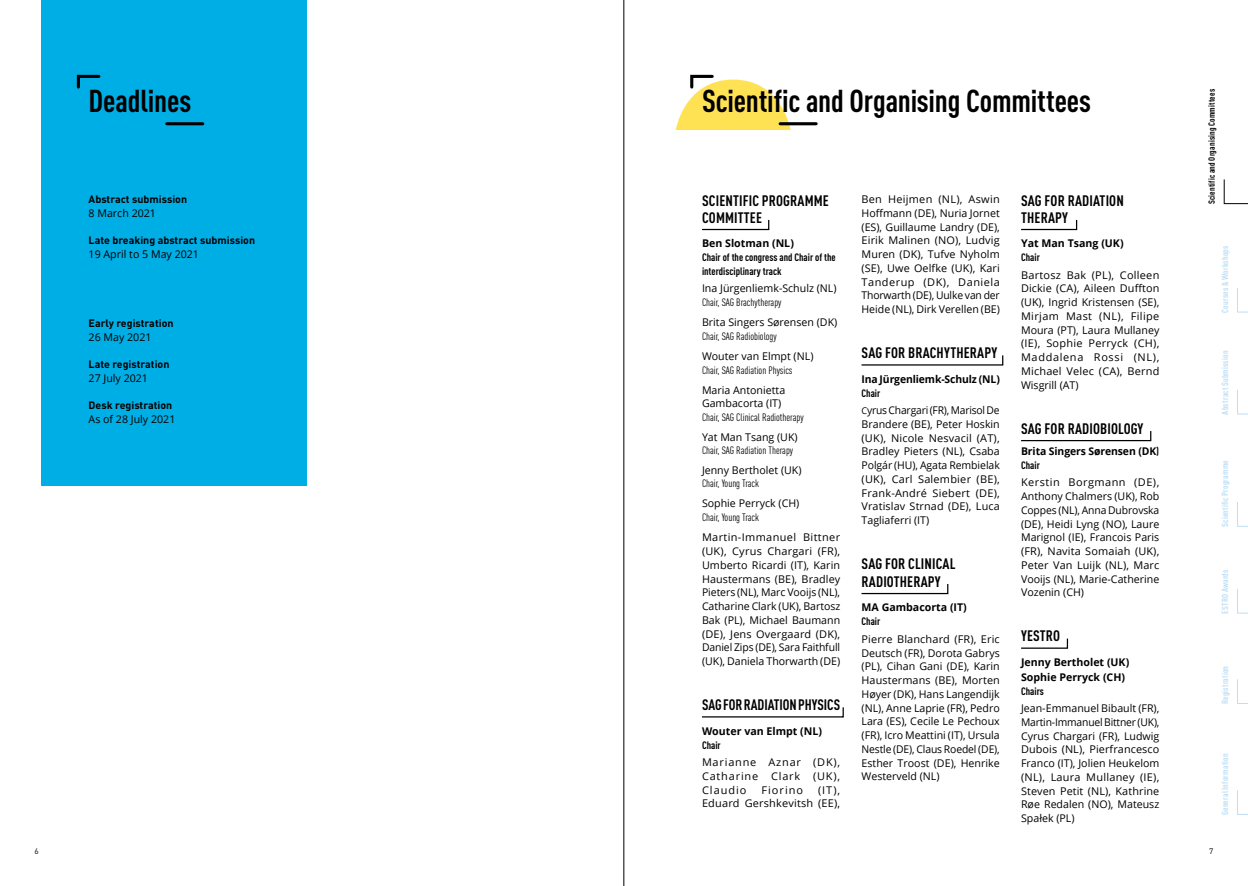
<style>
.page{position:relative;width:1248px;height:886px;background:#fff}
.page>*{position:absolute;margin:0;border:0;box-sizing:border-box;transform-origin:0 0}
.t1{font:700 condensed 31.25px "DIN Pro";letter-spacing:-.005em;color:#000}
.t2{font:700 condensed 15px/16.2px "DIN Pro";letter-spacing:.01em;color:#000}
.t3{font:10.62px/13.8px "Open Sans";color:#000;text-align:justify}
.t4{font:condensed 10.62px "DIN Pro";color:#000}
.t5{font:700 10.62px/14.8px "Open Sans";color:#000}
.t6{font:700 10.62px "DIN Pro";color:#000}
.t7{font:700 condensed 10.62px/13.8px "DIN Pro";color:#000}
.t8{font:10.62px "Open Sans";letter-spacing:.025em;color:#000}
.t9{font:10.62px "Open Sans";letter-spacing:.09em;color:#000}
.t10{font:700 condensed 8.75px "DIN Pro";letter-spacing:.02em;color:#bedff7}
.t11{font:700 condensed 8.75px "DIN Pro";letter-spacing:.02em;color:#000}
.t12{font:8.12px "DIN Pro";color:#000}
.s1{font-size:9.38px}
.s2{font-family:"DIN Pro";font-stretch:condensed}
</style>
<div class="page">
<hr style="left:623px;top:0;width:1px;height:886px;background:#000">
<svg style="left:1237px;top:679px;width:10px;height:25px"></svg>
<svg style="left:1237px;top:790px;width:10px;height:25px"></svg>
<svg style="left:1237px;top:589px;width:10px;height:25px"></svg>
<svg style="left:1237px;top:502px;width:10px;height:25px"></svg>
<svg style="left:1237px;top:389px;width:10px;height:26px"></svg>
<svg style="left:1237px;top:288px;width:10px;height:25px"></svg>
<svg style="left:1223px;top:179px;width:24px;height:26px"></svg>
<div style="left:42px;top:0;width:265px;height:485px;background:#00aee6"></div>
<svg style="left:861px;top:355px;width:142px;height:11px"></svg>
<svg style="left:861px;top:584px;width:87px;height:11px"></svg>
<svg style="left:1021px;top:219px;width:56px;height:12px"></svg>
<svg style="left:1021px;top:431px;width:130px;height:11px"></svg>
<svg style="left:1021px;top:638px;width:47px;height:11px"></svg>
<svg style="left:702px;top:219px;width:68px;height:12px"></svg>
<svg style="left:702px;top:707px;width:142px;height:11px"></svg>
<hr style="left:780px;top:122px;width:36px;height:3px;background:#000">
<svg style="left:76px;top:74px;width:25px;height:15px"></svg>
<hr style="left:167px;top:122px;width:36px;height:3px;background:#000">
<svg style="left:675px;top:74px;width:115px;height:56px"></svg>
<h1 class="t1" style="left:89px;top:78px;width:104px">Deadlines</h1>
<h1 class="t1" style="left:702px;top:78px;width:390px">Scientific and Organising Committees</h1>
<p class="t6" style="left:89px;top:191px;width:100px">Abstract submission</p>
<p class="t3" style="left:89px;top:206px;width:69px">8 March 2021</p>
<p class="t6" style="left:89px;top:232px;width:168px">Late breaking abstract submission</p>
<p class="t3" style="left:89px;top:247px;width:112px">19 April to 5 May 2021</p>
<p class="t6" style="left:89px;top:315px;width:86px">Early registration</p>
<p class="t3" style="left:89px;top:329px;width:64px">26 May 2021</p>
<p class="t6" style="left:89px;top:356px;width:82px">Late registration</p>
<p class="t3" style="left:89px;top:371px;width:61px">27 July 2021</p>
<p class="t6" style="left:89px;top:397px;width:85px">Desk registration</p>
<p class="t3" style="left:89px;top:412px;width:88px">As of 28 July 2021</p>
<h2 class="t2" style="left:702px;top:192px;width:128px">SCIENTIFIC PROGRAMME<br>COMMITTEE</h2>
<p class="t5" style="left:702px;top:236px;width:93px">Ben Slotman (NL)</p>
<p class="t7" style="left:702px;top:250px;width:135px">Chair of the congress and Chair of the interdisciplinary track</p>
<p class="t3" style="left:702px;top:281px;width:136px">Ina Jürgenliemk-Schulz (NL)</p>
<p class="t4" style="left:702px;top:295px;width:81px">Chair, SAG Brachytherapy</p>
<p class="t3" style="left:702px;top:315px;width:137px">Brita Singers Sørensen (DK)</p>
<p class="t4" style="left:702px;top:329px;width:76px">Chair, SAG Radiobiology</p>
<p class="t3" style="left:702px;top:349px;width:113px">Wouter van Elmpt (NL)</p>
<p class="t4" style="left:702px;top:363px;width:92px">Chair, SAG Radiation Physics</p>
<p class="t3" style="left:702px;top:383px;width:85px">Maria Antonietta<br>Gambacorta (IT)</p>
<p class="t4" style="left:702px;top:410px;width:103px">Chair, SAG Clinical Radiotherapy</p>
<p class="t3" style="left:702px;top:430px;width:97px">Yat Man Tsang (UK)</p>
<p class="t4" style="left:702px;top:443px;width:93px">Chair, SAG Radiation Therapy</p>
<p class="t3" style="left:702px;top:463px;width:101px">Jenny Bertholet (UK)</p>
<p class="t4" style="left:702px;top:476px;width:59px">Chair, Young Track</p>
<p class="t3" style="left:702px;top:496px;width:99px">Sophie Perryck (CH)</p>
<p class="t4" style="left:702px;top:510px;width:59px">Chair, Young Track</p>
<p class="t3" style="left:702px;top:530px;width:140px">Martin-Immanuel Bittner (UK), Cyrus Chargari (FR), Umberto Ricardi (IT), Karin Haustermans (BE), Bradley Pieters (NL), Marc Vooijs (NL), Catharine Clark (UK), Bartosz Bak (PL), Michael Baumann (DE), Jens Overgaard (DK), Daniel Zips (DE), Sara Faithfull (UK), Daniela Thorwarth (DE)</p>
<h2 class="t2" style="left:702px;top:695px;width:139px">SAG FOR RADIATION PHYSICS</h2>
<p class="t5" style="left:702px;top:723px;width:122px">Wouter van Elmpt (NL)</p>
<p class="t7" style="left:702px;top:737px;width:20px">Chair</p>
<p class="t3" style="left:702px;top:755px;width:140px">Marianne Aznar (DK), Catharine Clark (UK), Claudio</p>
<p class="t9" style="left:761px;top:782px;width:43px">Fiorino</p>
<p class="t3" style="left:702px;top:782px;width:140px;text-align:right">(IT),<br>Eduard Gershkevitsh (EE),</p>
<p class="t8" style="left:861px;top:192px;width:140px">Ben Heijmen (NL), Aswin</p>
<p class="t3" style="left:861px;top:206px;width:140px">Hoffmann (DE), Nuria Jornet (ES), Guillaume Landry (DE), Eirik Malinen (NO), Ludvig Muren (DK), Tufve Nyholm (SE), Uwe Oelfke (UK), Kari Tanderup (DK), Daniela Thorwarth (DE), Uulke van der Heide (NL), Dirk Verellen (BE)</p>
<h2 class="t2" style="left:861px;top:343px;width:137px">SAG FOR BRACHYTHERAPY</h2>
<p class="t5" style="left:861px;top:371px;width:140px">Ina Jürgenliemk-Schulz (NL)</p>
<p class="t7" style="left:861px;top:385px;width:20px">Chair</p>
<p class="t3" style="left:861px;top:403px;width:140px"><span class="s1">C</span>yrus Chargari (FR), Marisol De Brandere (BE), Peter Hoskin (UK), Nicole Nesvacil (AT), Bradley Pieters (NL), Csaba Polgár (HU), Agata Rembielak (UK), Carl Salembier (BE), Frank-André Siebert (DE), Vratislav Strnad (DE), Luca Tagliaferri (IT)</p>
<h2 class="t2" style="left:861px;top:554px;width:95px;line-height:17.5px">SAG FOR CLINICAL<br>RADIOTHERAPY</h2>
<p class="t5" style="left:861px;top:600px;width:107px">MA Gambacorta (IT)</p>
<p class="t7" style="left:861px;top:614px;width:20px">Chair</p>
<p class="t3" style="left:861px;top:632px;width:140px">Pierre Blanchard (FR), Eric Deutsch (FR), Dorota Gabrys (PL), Cihan Gani (DE), Karin Haustermans (BE), Morten Høyer (DK), Hans Langendijk (NL), Anne Laprie (FR), Pedro Lara (ES), Cecile Le Pechoux (FR), Icro Meattini (IT), Ursula Nestle (DE), Claus Roedel (DE), Esther Troost (DE), Henrike Westerveld (NL)</p>
<h2 class="t2" style="left:1021px;top:192px;width:104px">SAG FOR RADIATION<br>THERAPY</h2>
<p class="t5" style="left:1020px;top:236px;width:104px">Yat Man Tsang (UK)</p>
<p class="t7" style="left:1020px;top:250px;width:20px">Chair</p>
<p class="t3" style="left:1020px;top:268px;width:140px">Bartosz Bak (PL), Colleen Dickie (CA), Aileen Duffton (UK), Ingrid Kristensen (SE), Mirjam Mast (NL), Filipe Moura (PT), Laura Mullaney (IE), Sophie Perryck (CH), Maddalena Rossi (NL), Michael Velec (CA), Bernd Wisgrill (AT)</p>
<h2 class="t2" style="left:1021px;top:419px;width:124px">SAG FOR RADIOBIOLOGY</h2>
<p class="t5" style="left:1020px;top:443px;width:139px">Brita Singers Sørensen (DK<span class="s2">)</span></p>
<p class="t7" style="left:1020px;top:457px;width:20px">Chair</p>
<p class="t3" style="left:1020px;top:475px;width:140px">Kerstin Borgmann (DE), Anthony Chalmers (UK), Rob Coppes (NL), Anna Dubrovska (DE), Heidi Lyng (NO), Laure Marignol (IE), Francois Paris (FR), Navita Somaiah (UK), Peter Van Luijk (NL), Marc Vooijs (NL), Marie-Catherine Vozenin (CH)</p>
<h2 class="t2" style="left:1021px;top:627px;width:40px">YESTRO</h2>
<p class="t5" style="left:1020px;top:654px;width:110px">Jenny Bertholet (UK)<br>Sophie Perryck (CH)</p>
<p class="t7" style="left:1020px;top:683px;width:24px">Chairs</p>
<p class="t3" style="left:1020px;top:701px;width:140px">Jean-Emmanuel Bibault (FR), Martin-Immanuel Bittner (UK), Cyrus Chargari (FR), Ludwig Dubois (NL), Pierfrancesco Franco (IT), Jolien Heukelom (NL), Laura Mullaney (IE), Steven Petit (NL), Kathrine Røe Redalen (NO), Mateusz Spałek (PL)</p>
<p class="t11" style="left:1205px;top:204px;width:117px;rotate:-90deg">Scientific and Organising Committees</p>
<p class="t10" style="left:1218px;top:313px;width:69px;rotate:-90deg">Courses &amp; Workshops</p>
<p class="t10" style="left:1218px;top:415px;width:65px;rotate:-90deg">Abstract Submission</p>
<p class="t10" style="left:1218px;top:527px;width:68px;rotate:-90deg">Scientific Programme</p>
<p class="t10" style="left:1218px;top:614px;width:46px;rotate:-90deg">ESTRO Awards</p>
<p class="t10" style="left:1218px;top:704px;width:40px;rotate:-90deg">Registration</p>
<p class="t10" style="left:1218px;top:815px;width:63px;rotate:-90deg">General Information</p>
<p class="t12" style="left:35px;top:844px;width:6px">6</p>
<p class="t12" style="left:1208px;top:844px;width:6px">7</p>
</div>
